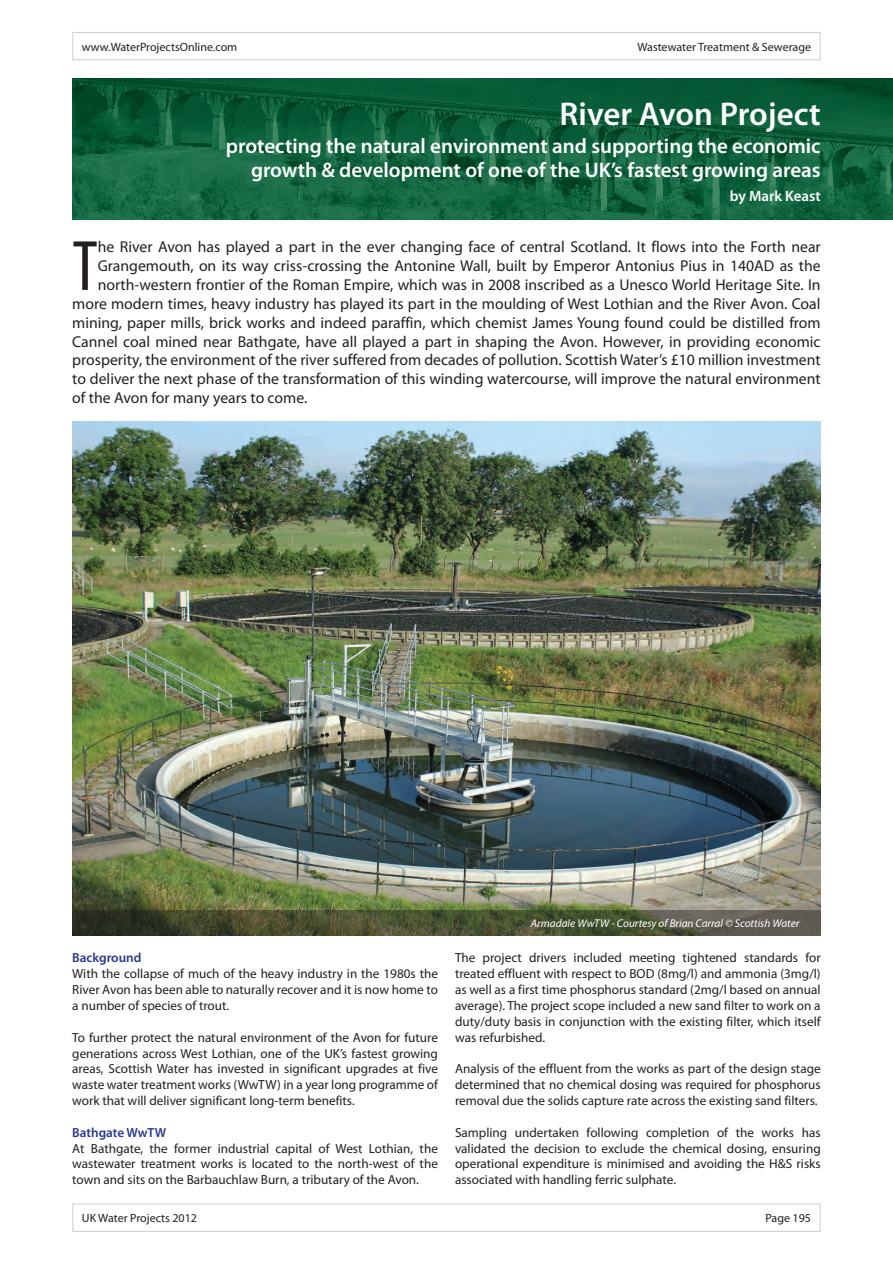
<style>
.page{position:relative;width:893px;height:1263px;background:#fff}
.page>*{position:absolute;margin:0;border:0;box-sizing:border-box;transform-origin:0 0}
.t1{font:condensed 71.85px "Myriad Pro";color:#231f20}
.t2{font:600 33px "Myriad Pro";color:#fff}
.t3{font:600 21px/24px "Myriad Pro";color:#fff;text-align:right}
.t4{font:15.75px "Myriad Pro";color:#231f20}
.t5{font:600 15px "Myriad Pro";color:#fff}
.t6{font:13.2px/15.9px "Myriad Pro";color:#231f20;text-align:justify}
.t7{font:600 13.2px "Myriad Pro";color:#283890}
.t8{font:12px "Myriad Pro";color:#231f20}
.t9{font:italic 11.25px "Myriad Pro";color:#fff}
</style>
<div class="page">
<img style="left:72px;top:421px;width:749px;height:489px">
<img style="left:72px;top:79px;width:821px;height:140px">
<div style="left:72px;top:32px;width:749px;height:28px;border:1px solid #d1d2d4"></div>
<div style="left:72px;top:1203px;width:749px;height:29px;border:1px solid #d1d2d4"></div>
<svg style="left:72px;top:910px;width:749px;height:25px;background:#4a4e36"></svg>
<p class="t8" style="left:82px;top:39px;width:157px">www.WaterProjectsOnline.com</p>
<p class="t8" style="left:637px;top:39px;width:175px">Wastewater Treatment &amp; Sewerage</p>
<h2 class="t2" style="left:559px;top:93px;width:263px">River Avon Project</h2>
<h3 class="t3" style="left:226px;top:134px;width:596px">protecting the natural environment and supporting the economic growth &amp; development of one of the UK’s fastest growing areas</h3>
<p class="t5" style="left:730px;top:187px;width:92px">by Mark Keast</p>
<h1 class="t1" style="left:72px;top:223px;width:27px">T</h1>
<p class="t4" style="left:98px;top:237px;width:725px">he River Avon has played a part in the ever changing face of central Scotland. It flows into the Forth near</p>
<p class="t4" style="left:98px;top:256px;width:724px">Grangemouth, on its way criss-crossing the Antonine Wall, built by Emperor Antonius Pius in 140AD as the</p>
<p class="t4" style="left:98px;top:275px;width:724px">north-western frontier of the Roman Empire, which was in 2008 inscribed as a Unesco World Heritage Site. In</p>
<p class="t4" style="left:72px;top:294px;width:750px">more modern times, heavy industry has played its part in the moulding of West Lothian and the River Avon. Coal</p>
<p class="t4" style="left:72px;top:313px;width:750px">mining, paper mills, brick works and indeed paraffin, which chemist James Young found could be distilled from</p>
<p class="t4" style="left:72px;top:332px;width:750px">Cannel coal mined near Bathgate, have all played a part in shaping the Avon. However, in providing economic</p>
<p class="t4" style="left:72px;top:350px;width:750px">prosperity, the environment of the river suffered from decades of pollution. Scottish Water’s £10 million investment</p>
<p class="t4" style="left:72px;top:369px;width:750px">to deliver the next phase of the transformation of this winding watercourse, will improve the natural environment</p>
<p class="t4" style="left:72px;top:388px;width:237px">of the Avon for many years to come.</p>
<p class="t7" style="left:72px;top:950px;width:71px">Background</p>
<p class="t6" style="left:72px;top:966px;width:367px">With the collapse of much of the heavy industry in the 1980s the River Avon has been able to naturally recover and it is now home to a number of species of trout.</p>
<p class="t6" style="left:72px;top:1029px;width:367px">To further protect the natural environment of the Avon for future generations across West Lothian, one of the UK’s fastest growing areas, Scottish Water has invested in significant upgrades at five waste water treatment works (WwTW) in a year long programme of work that will deliver significant long-term benefits.</p>
<p class="t7" style="left:72px;top:1124px;width:95px">Bathgate WwTW</p>
<p class="t6" style="left:72px;top:1140px;width:367px">At Bathgate, the former industrial capital of West Lothian, the wastewater treatment works is located to the north-west of the town and sits on the Barbauchlaw Burn, a tributary of the Avon.</p>
<p class="t9" style="left:531px;top:916px;width:270px">Armadale WwTW - Courtesy of Brian Carral © Scottish Water</p>
<p class="t6" style="left:455px;top:950px;width:367px">The project drivers included meeting tightened standards for treated effluent with respect to BOD (8mg/l) and ammonia (3mg/l) as well as a first time phosphorus standard (2mg/l based on annual average). The project scope included a new sand filter to work on a duty/duty basis in conjunction with the existing filter, which itself was refurbished.</p>
<p class="t6" style="left:455px;top:1061px;width:367px">Analysis of the effluent from the works as part of the design stage determined that no chemical dosing was required for phosphorus removal due the solids capture rate across the existing sand filters.</p>
<p class="t6" style="left:455px;top:1124px;width:367px">Sampling undertaken following completion of the works has validated the decision to exclude the chemical dosing, ensuring operational expenditure is minimised and avoiding the H&amp;S risks associated with handling ferric sulphate.</p>
<p class="t8" style="left:82px;top:1211px;width:117px">UK Water Projects 2012</p>
<p class="t8" style="left:765px;top:1211px;width:47px">Page 195</p>
</div>
